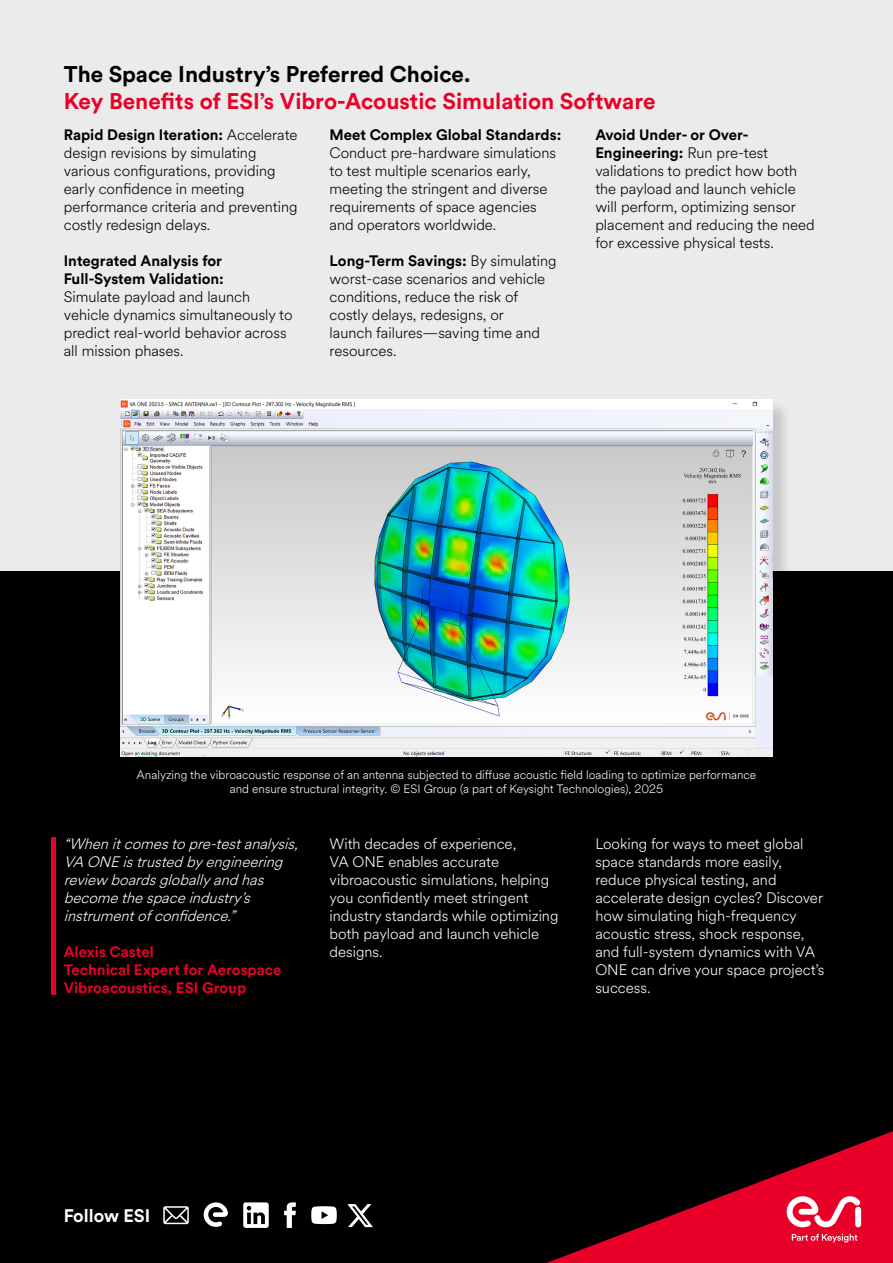
<style>
.page{position:relative;width:893px;height:1263px;background:#fff}
.page>*{position:absolute;margin:0;border:0;box-sizing:border-box;transform-origin:0 0}
.t1{font:700 22.5px "Circular Std";color:#e90029}
.t2{font:700 22.5px "Circular Std";color:#000}
.t3{font:700 18px "Circular Std";color:#fff}
.t4{font:300 15px/18px "Circular Spotify Text";color:#000}
.t5{font:300 15px/18px "Circular Spotify Text";color:#fff}
.t6{font:700 15px/18px "Circular Std";color:#000}
.t7{font:italic 300 15px/18px "Circular Spotify Text";color:#fff}
.t8{font:700 15px/18px "Circular Std";color:#e90029}
.t9{font:300 12px/14.4px "Circular Spotify Text";color:#fff;text-align:center}
.s1{font-family:"Circular Spotify Text";font-weight:300}
</style>
<div class="page">
<div style="left:0;top:0;width:893px;height:645px;background:#ebebeb"></div>
<div style="left:0;top:572px;width:893px;height:691px;background:#000"></div>
<div style="left:120px;top:399px;width:671px;height:376px;background:#000;opacity:.15"></div>
<img style="left:120px;top:400px;width:653px;height:357px">
<svg style="left:546px;top:1131px;width:347px;height:132px"></svg>
<svg style="left:347px;top:1204px;width:26px;height:23px"></svg>
<svg style="left:284px;top:1202px;width:12px;height:26px"></svg>
<svg style="left:204px;top:1202px;width:24px;height:25px"></svg>
<svg style="left:311px;top:1206px;width:26px;height:18px"></svg>
<svg style="left:243px;top:1202px;width:26px;height:26px"></svg>
<svg style="left:163px;top:1206px;width:26px;height:18px"></svg>
<hr style="left:51px;top:838px;width:4px;height:157px;background:#e90029">
<div style="left:855px;top:1207px;width:6px;height:20px;background:#fff;border-radius:3px"></div>
<svg style="left:787px;top:1195px;width:73px;height:47px;background:#ef526d"></svg>
<h1 class="t2" style="left:64px;top:60px;width:408px">The Space Industry’s Preferred Choice.</h1>
<h1 class="t1" style="left:64px;top:87px;width:593px">Key Benefits of ESI’s Vibro-Acoustic Simulation Software</h1>
<p class="t6" style="left:330px;top:125px;width:233px">Meet Complex Global Standards:</p>
<p class="t4" style="left:330px;top:144px;width:228px">Conduct pre-hardware simulations to test multiple scenarios early, meeting the stringent and diverse requirements of space agencies and operators worldwide.</p>
<p class="t6" style="left:330px;top:251px;width:229px">Long-Term Savings: <span class="s1">By simulating</span></p>
<p class="t4" style="left:330px;top:270px;width:217px">worst-case scenarios and vehicle conditions, reduce the risk of costly delays, redesigns, or launch failures—saving time and resources.</p>
<p class="t6" style="left:64px;top:125px;width:235px">Rapid Design Iteration: <span class="s1">Accelerate</span></p>
<p class="t4" style="left:64px;top:144px;width:235px">design revisions by simulating various configurations, providing early confidence in meeting performance criteria and preventing costly redesign delays.</p>
<p class="t6" style="left:64px;top:251px;width:162px">Integrated Analysis for<br>Full-System Validation:</p>
<p class="t4" style="left:64px;top:288px;width:230px">Simulate payload and launch vehicle dynamics simultaneously to predict real-world behavior across all mission phases.</p>
<p class="t6" style="left:595px;top:125px;width:174px">Avoid Under- or Over-<br>Engineering: <span class="s1">Run pre-test</span></p>
<p class="t4" style="left:595px;top:162px;width:221px">validations to predict how both the payload and launch vehicle will perform, optimizing sensor placement and reducing the need for excessive physical tests.</p>
<p class="t9" style="left:137px;top:767px;width:621px">Analyzing the vibroacoustic response of an antenna subjected to diffuse acoustic field loading to optimize performance and ensure structural integrity. © ESI Group (a part of Keysight Technologies), 2025</p>
<p class="t7" style="left:64px;top:835px;width:241px">“Whenitcomestopre-testanalysis,<br>VAONEistrustedbyengineering review boardsgloballyandhas becomethespaceindustry’s instrumentofconfidence.”</p>
<p class="t8" style="left:64px;top:942px;width:219px">Alexis Castel<br>Technical Expert for Aerospace<br>Vibroacoustics, ESI Group</p>
<p class="t5" style="left:330px;top:835px;width:230px">With decades of experience,<br>VA ONE enables accurate vibroacoustic simulations, helping you confidently meet stringent industry standards while optimizing both payload and launch vehicle designs.</p>
<p class="t5" style="left:595px;top:835px;width:231px">Looking for ways to meet global space standards more easily, reduce physical testing, and accelerate design cycles? Discover how simulating high-frequency acoustic stress, shock response, and full-system dynamics with VA<br>ONE can drive your space project’s success.</p>
<p class="t3" style="left:64px;top:1204px;width:88px">Follow ESI</p>
</div>
